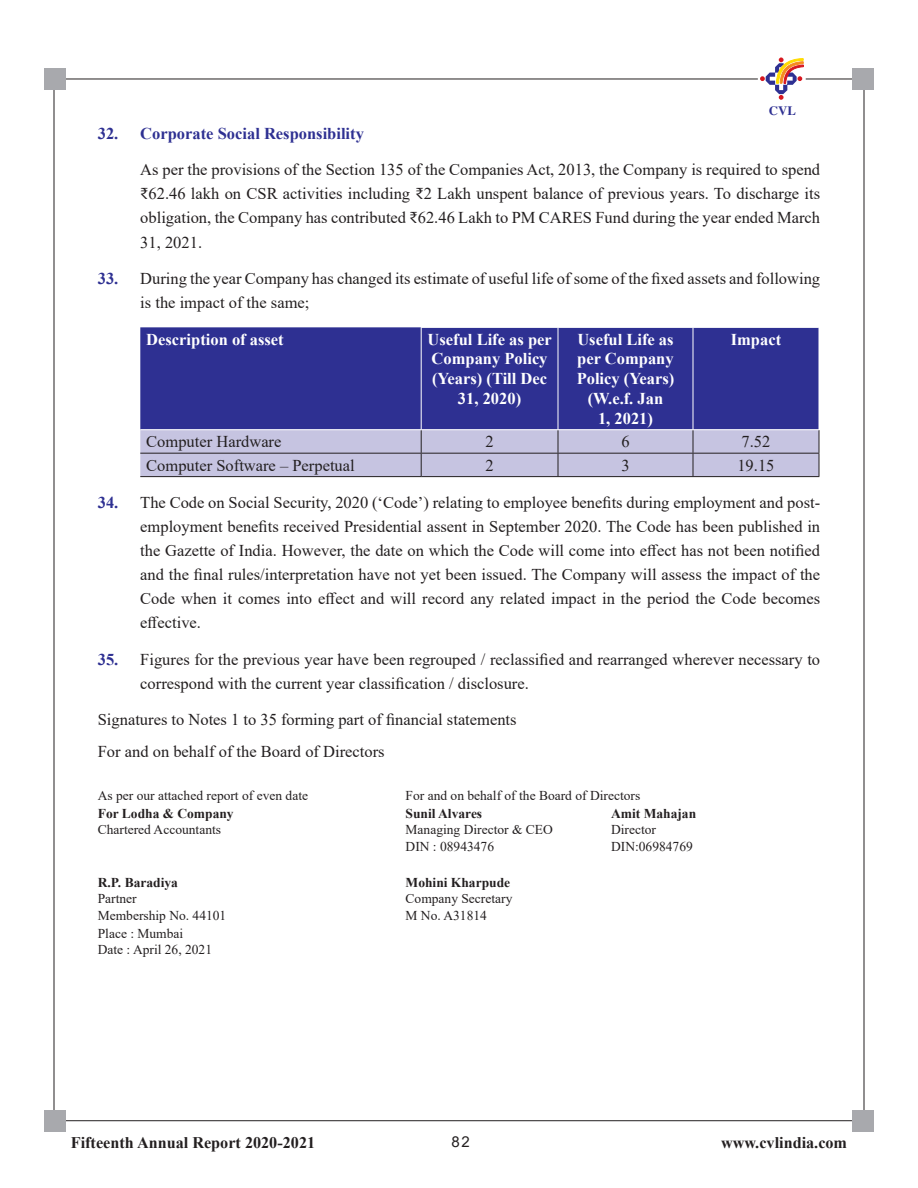
<style>
.page{position:relative;width:918px;height:1188px;background:#fff}
.page>*{position:absolute;margin:0;border:0;box-sizing:border-box;transform-origin:0 0}
.t1{font:16.5px/24px "Times New Roman";color:#231f20}
.t2{font:700 16.5px/19.8px "Times New Roman";color:#fff;text-align:center}
.t3{font:700 16.5px "Times New Roman";color:#2e3092}
.t4{font:700 16.2px "Times New Roman";color:#231f20}
.t5{font:15px "Arial";color:#231f20}
.t6{font:13.5px/16.2px "Times New Roman";color:#231f20}
.t7{font:700 13.5px "Times New Roman";color:#231f20}
.t8{font:700 12.75px "Times";color:#2e3092}
.s1{font-weight:700;color:#2e3092}
</style>
<div class="page">
<div style="left:45px;top:1110px;width:21px;height:21px;background:#a8a9ad"></div>
<div style="left:852px;top:1110px;width:21px;height:21px;background:#a8a9ad"></div>
<div style="left:45px;top:68px;width:21px;height:22px;background:#a8a9ad"></div>
<div style="left:852px;top:68px;width:21px;height:22px;background:#a8a9ad"></div>
<svg style="left:760px;top:57px;width:44px;height:43px"></svg>
<div style="left:140px;top:327px;width:679px;height:102px;background:#2e3092"></div>
<hr style="left:421px;top:327px;width:137px;height:1px;background:#fff">
<hr style="left:421px;top:328px;width:1px;height:101px;background:#fff">
<hr style="left:558px;top:327px;width:135px;height:1px;background:#fff">
<hr style="left:558px;top:328px;width:1px;height:101px;background:#fff">
<hr style="left:693px;top:327px;width:126px;height:1px;background:#fff">
<hr style="left:693px;top:328px;width:1px;height:101px;background:#fff">
<svg style="left:140px;top:430px;width:680px;height:47px;background:#bebcd8"></svg>
<p class="t8" style="left:769px;top:103px;width:28px">CVL</p>
<p class="t3" style="left:98px;top:121px;width:268px">32. Corporate Social Responsibility</p>
<p class="t1" style="left:140px;top:157px;width:681px;text-align:justify">As per the provisions of the Section 135 of the Companies Act, 2013, the Company is required to spend ₹62.46 lakh on CSR activities including ₹2 Lakh unspent balance of previous years. To discharge its obligation, the Company has contributed ₹62.46 Lakh to PM CARES Fund during the year ended March 31, 2021.</p>
<p class="t1" style="left:140px;top:266px;width:681px;text-indent:-43px"><span class="s1">33.</span> During the year Company has changed its estimate of useful life of some of the fixed assets and following is the impact of the same;</p>
<p class="t2" style="left:146px;top:329px;width:139px">Description of asset</p>
<p class="t2" style="left:428px;top:329px;width:126px">Useful Life as per<br>Company Policy (Years) (Till Dec<br>31, 2020)</p>
<p class="t2" style="left:577px;top:329px;width:99px">Useful Life as per Company<br>Policy (Years) (W.e.f. Jan<br>1, 2021)</p>
<p class="t2" style="left:731px;top:329px;width:52px">Impact</p>
<p class="t1" style="left:146px;top:429px;width:137px">Computer Hardware</p>
<p class="t1" style="left:485px;top:429px;width:10px">2</p>
<p class="t1" style="left:621px;top:429px;width:10px">6</p>
<p class="t1" style="left:742px;top:429px;width:30px">7.52</p>
<p class="t1" style="left:146px;top:453px;width:210px">Computer Software – Perpetual</p>
<p class="t1" style="left:485px;top:453px;width:10px">2</p>
<p class="t1" style="left:621px;top:453px;width:10px">3</p>
<p class="t1" style="left:737px;top:453px;width:39px">19.15</p>
<p class="t1" style="left:140px;top:490px;width:681px;text-align:justify;text-indent:-43px"><span class="s1">34.</span> The Code on Social Security, 2020 (‘Code’) relating to employee benefits during employment and post&shy;employment benefits received Presidential assent in September 2020. The Code has been published in the Gazette of India. However, the date on which the Code will come into effect has not been notified and the final rules/interpretation have not yet been issued. The Company will assess the impact of the Code when it comes into effect and will record any related impact in the period the Code becomes effective.</p>
<p class="t1" style="left:140px;top:646px;width:681px;text-indent:-43px"><span class="s1">35.</span> Figures for the previous year have been regrouped / reclassified and rearranged wherever necessary to correspond with the current year classification / disclosure.</p>
<p class="t1" style="left:98px;top:703px;width:420px;line-height:31.5px">Signatures to Notes 1 to 35 forming part of financial statements<br>For and on behalf of the Board of Directors</p>
<p class="t6" style="left:98px;top:787px;width:212px">As per our attached report of even date</p>
<p class="t6" style="left:406px;top:787px;width:236px">For and on behalf of the Board of Directors</p>
<p class="t7" style="left:98px;top:804px;width:137px">For Lodha &amp; Company</p>
<p class="t6" style="left:98px;top:821px;width:125px">Chartered Accountants</p>
<p class="t7" style="left:406px;top:804px;width:78px">Sunil Alvares</p>
<p class="t6" style="left:406px;top:821px;width:149px">Managing Director &amp; CEO<br>DIN : 08943476</p>
<p class="t7" style="left:611px;top:804px;width:87px">Amit Mahajan</p>
<p class="t6" style="left:611px;top:821px;width:83px">Director<br>DIN:06984769</p>
<p class="t7" style="left:98px;top:873px;width:82px">R.P. Baradiya</p>
<p class="t6" style="left:98px;top:890px;width:130px">Partner<br>Membership No. 44101</p>
<p class="t6" style="left:98px;top:925px;width:116px">Place : Mumbai<br>Date : April 26, 2021</p>
<p class="t7" style="left:406px;top:873px;width:106px">Mohini Kharpude</p>
<p class="t6" style="left:406px;top:890px;width:108px">Company Secretary<br>M No. A31814</p>
<p class="t4" style="left:71px;top:1130px;width:246px">Fifteenth Annual Report 2020-2021</p>
<p class="t5" style="left:452px;top:1131px;width:20px">82</p>
<p class="t4" style="left:721px;top:1130px;width:128px">www.cvlindia.com</p>
</div>
